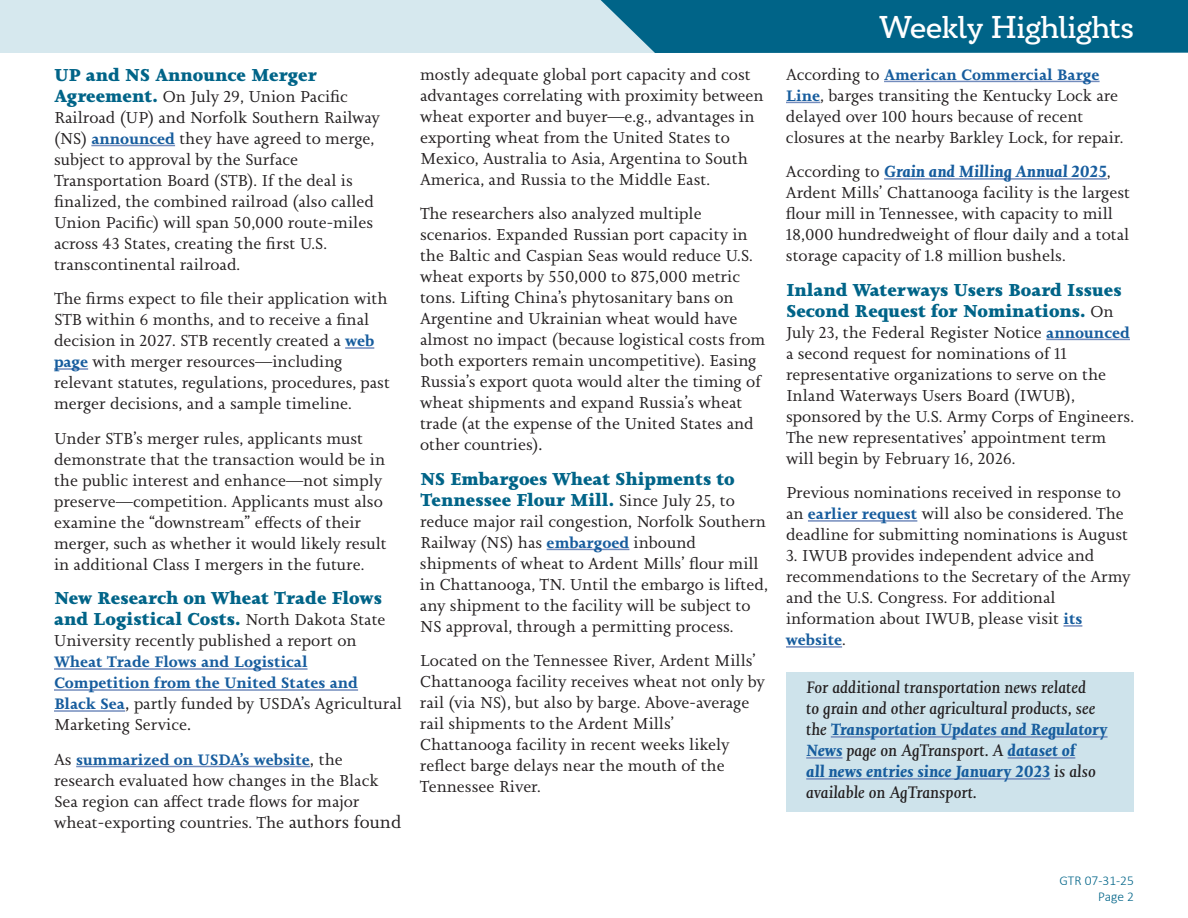
<style>
.page{position:relative;width:1188px;height:918px;background:#fff}
.page>*{position:absolute;margin:0;border:0;box-sizing:border-box;transform-origin:0 0}
.Section_Header{font:500 31.5px "Circe Slab A";color:#fff}
.t1{font:900 18px/21px "Joanna Nova";color:#006488}
.Highlights_AgTransport{font:italic 17.25px/21px "Joanna Nova";color:#231f20}
.Highlights_AgTransport-2{font:italic 700 16.8px "Joanna Nova";color:#175d9e}
.t2{font:16.5px/21px "Joanna Nova";color:#231f20}
.t3{font:700 15.75px/21px "Joanna Nova";color:#175d9e}
.t4{font:300 13.5px/16.2px "Calibri";color:#006488;text-align:right}
.s1{font-weight:900;font-size:18px;color:#006488}
.s2{font-weight:700;font-size:15.75px;color:#175d9e}
.s3{font-weight:400;font-size:16.5px;color:#231f20}
.s4{font-size:18px}
.s5{font-weight:400;font-size:18px;color:#231f20}
.s6{font-weight:400;font-style:normal;font-size:16.5px;color:#231f20}
.s7{font-weight:400;font-size:17.25px;color:#231f20}
.s8{font-weight:700;font-size:16.8px;color:#175d9e}
</style>
<div class="page">
<div style="left:0;top:0;width:688px;height:53px;background:#d6e8ee"></div>
<div style="left:600px;top:0;width:588px;height:53px;background:#006488"></div>
<hr style="left:91px;top:145px;width:84px;height:1px;background:#738cbd">
<hr style="left:345px;top:347px;width:29px;height:2px;background:#738cbd">
<hr style="left:54px;top:368px;width:34px;height:2px;background:#738cbd">
<hr style="left:54px;top:668px;width:254px;height:2px;background:#738cbd">
<hr style="left:54px;top:689px;width:304px;height:2px;background:#738cbd">
<hr style="left:54px;top:710px;width:71px;height:2px;background:#738cbd">
<hr style="left:76px;top:766px;width:234px;height:1px;background:#738cbd">
<hr style="left:547px;top:549px;width:82px;height:1px;background:#738cbd">
<hr style="left:884px;top:81px;width:216px;height:1px;background:#738cbd">
<hr style="left:786px;top:102px;width:34px;height:1px;background:#738cbd">
<hr style="left:884px;top:178px;width:223px;height:2px;background:#738cbd">
<hr style="left:1046px;top:339px;width:84px;height:1px;background:#738cbd">
<hr style="left:808px;top:520px;width:109px;height:2px;background:#738cbd">
<svg style="left:1063px;top:625px;width:19px;height:2px"></svg>
<hr style="left:786px;top:646px;width:56px;height:2px;background:#738cbd">
<div style="left:786px;top:672px;width:348px;height:140px;background:#cee3eb"></div>
<hr style="left:831px;top:736px;width:277px;height:2px;background:#738cbd">
<hr style="left:806px;top:757px;width:37px;height:2px;background:#738cbd">
<hr style="left:1008px;top:757px;width:67px;height:2px;background:#738cbd">
<hr style="left:806px;top:778px;width:244px;height:2px;background:#738cbd">
<h2 class="t1" style="left:54px;top:64px;width:265px">UP and NS Announce Merger</h2>
<h2 class="t2" style="left:54px;top:86px;width:296px"><span class="s1">Agreement.</span> On July 29, Union Pacific</h2>
<p class="t2" style="left:54px;top:107px;width:327px">Railroad (UP) and Norfolk Southern Railway (NS) <span class="s2">announced</span> they have agreed to merge, subject to approval by the Surface Transportation Board (STB). If the deal is finalized, the combined railroad (also called Union Pacific) will span 50,000 route-miles across 43 States, creating the first U.S. transcontinental railroad.</p>
<p class="t2" style="left:54px;top:288px;width:337px">The firms expect to file their application with STB within 6 months, and to receive a final decision in 2027. STB recently created a <span class="s2">web page</span> with merger resources—including relevant statutes, regulations, procedures, past merger decisions, and a sample timeline.</p>
<p class="t2" style="left:54px;top:428px;width:334px">Under STB’s merger rules, applicants must demonstrate that the transaction would be in the public interest and enhance—not simply preserve—competition. Applicants must also examine the “downstream” effects of their merger, such as whether it would likely result in additional Class I mergers in the future.</p>
<h2 class="t1" style="left:54px;top:587px;width:333px">New Research on Wheat Trade Flows and Logistical Costs. <span class="s3">North Dakota State</span></h2>
<p class="t2" style="left:54px;top:630px;width:304px">University recently published a report on</p>
<p class="t3" style="left:54px;top:651px;width:306px">Wheat Trade Flows and Logistical<br>Competition from the United States and</p>
<p class="t2" style="left:54px;top:693px;width:349px"><span class="s2">Black Sea</span><span class="s4">,</span> partly funded by USDA’s Agricultural<br>Marketing Service<span class="s4">.</span></p>
<p class="t3" style="left:54px;top:749px;width:290px"><span class="s3">As</span> summarized on USDA’s website<span class="s5">,</span> <span class="s3">the</span></p>
<p class="t2" style="left:54px;top:770px;width:349px">research evaluated how changes in the Black<br>Sea region can affect trade flows for major wheat-exporting countries. The <span class="s4">authors found</span></p>
<p class="t2" style="left:420px;top:63px;width:345px">mostly adequate global port capacity and cost advantages correlating with proximity between wheat exporter and buyer—e.g., advantages in exporting wheat from the United States to Mexico, Australia to Asia, Argentina to South America, and Russia to the Middle East.</p>
<p class="t2" style="left:420px;top:203px;width:347px">The researchers also analyzed multiple scenarios. Expanded Russian port capacity in the Baltic and Caspian Seas would reduce U.S. wheat exports by 550,000 to 875,000 metric tons. Lifting China’s phytosanitary bans on Argentine and Ukrainian wheat would have almost no impact (because logistical costs from both exporters remain uncompetitive). Easing Russia’s export quota would alter the timing of wheat shipments and expand Russia’s wheat trade (at the expense of the United States and other countries)<span class="s4">.</span></p>
<h2 class="t1" style="left:420px;top:468px;width:316px">NS Embargoes Wheat Shipments to<br>Tennessee Flour Mill. <span class="s3">Since July 25, to</span></h2>
<p class="t2" style="left:420px;top:510px;width:349px">reduce major rail congestion, Norfolk Southern Railway (NS) has <span class="s2">embargoed</span> inbound shipments of wheat to Ardent Mills’ flour mill in Chattanooga, TN. Until the embargo is lifted, any shipment to the facility will be subject to NS approval, through a permitting process.</p>
<p class="t2" style="left:420px;top:650px;width:346px">Located on the Tennessee River, Ardent Mills’ Chattanooga facility receives wheat not only by rail (via NS), but also by barge. Above-average rail shipments to the Ardent Mills’ Chattanooga facility in recent weeks likely reflect barge delays near the mouth of the Tennessee River.</p>
<h1 class="Section_Header" style="left:879px;top:9px;width:256px">Weekly Highlights</h1>
<p class="t3" style="left:786px;top:64px;width:315px"><span class="s3">According to</span> American Commercial Barge</p>
<p class="t2" style="left:786px;top:84px;width:339px"><span class="s2">Line</span>, barges transiting the Kentucky Lock are delayed over 100 hours because of recent closures at the nearby Barkley Lock, for repair.</p>
<p class="Highlights_AgTransport-2" style="left:786px;top:160px;width:326px"><span class="s6">According to</span> Grain and Milling Annual 2025<span class="s6">,</span></p>
<p class="t2" style="left:786px;top:182px;width:346px">Ardent Mills’ Chattanooga facility is the largest flour mill in Tennessee, with capacity to mill 18,000 hundredweight of flour daily and a total storage capacity of 1.8 million bushels.</p>
<h2 class="t1" style="left:786px;top:279px;width:337px">Inland Waterways Users Board Issues<br>Second Request for Nominations. <span class="s3">On</span></h2>
<p class="t2" style="left:786px;top:321px;width:350px">July 23, the Federal Register Notice <span class="s2">announced </span>a second request for nominations of 11 representative organizations to serve on the Inland Waterways Users Board (IWUB), sponsored by the U.S. Army Corps of Engineers.<br>The new representatives’ appointment term will begin by February 16, 2026.</p>
<p class="t2" style="left:786px;top:482px;width:344px">Previous nominations received in response to an <span class="s2">earlier request</span> will also be considered. The deadline for submitting nominations is August</p>
<p class="t2" style="left:786px;top:545px;width:346px">3. IWUB provides independent advice and recommendations to the Secretary of the Army and the U.S. Congress. For additional information about IWUB, please visit <span class="s2">its</span></p>
<p class="t3" style="left:786px;top:629px;width:61px">website<span class="s3">.</span></p>
<p class="Highlights_AgTransport" style="left:806px;top:677px;width:291px">For additional transportation news related to grain and other agricultural products, see</p>
<p class="Highlights_AgTransport-2" style="left:806px;top:718px;width:303px"><span class="s7">the</span> Transportation Updates and Regulatory</p>
<p class="Highlights_AgTransport" style="left:806px;top:740px;width:271px"><span class="s8">News</span> page on AgTransport. A <span class="s8">dataset of</span></p>
<p class="Highlights_AgTransport-2" style="left:806px;top:760px;width:291px">all news entries since January 2023 <span class="s7">is also</span></p>
<p class="Highlights_AgTransport" style="left:806px;top:782px;width:172px">available on AgTransport.</p>
<p class="t4" style="left:1060px;top:872px;width:76px">GTR 07-31-25<br>Page 2</p>
</div>
